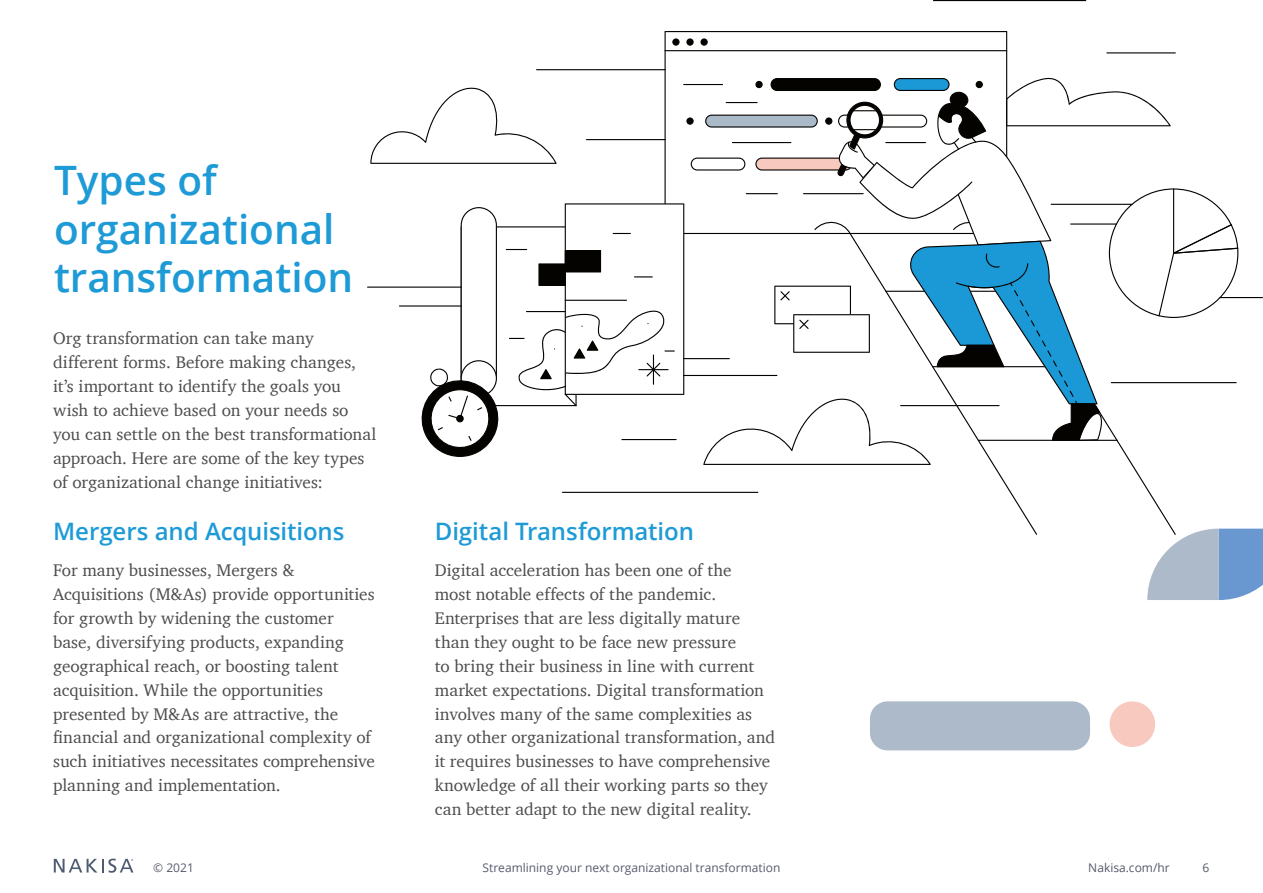
<style>
.page{position:relative;width:1263px;height:893px;background:#fff}
.page>*{position:absolute;margin:0;border:0;box-sizing:border-box;transform-origin:0 0}
.t1{font:600 40.5px/48.6px "Open Sans";color:#1e9bd7}
.t2{font:600 24px "Open Sans";letter-spacing:-.005em;color:#1e9bd7}
.t3{font:17.25px/24px "Charter";color:#4d4b4b}
.t4{font:12px "Open Sans";color:#565a6d}
.t5{font:12px "Open Sans";color:#56596c}
.t6{font:12px "Open Sans";color:#565a6c}
</style>
<div class="page">
<svg style="left:54px;top:858px;width:79px;height:15px"></svg>
<svg style="left:1147px;top:529px;width:116px;height:71px;background:#a0b7d4"></svg>
<div style="left:1111px;top:703px;width:43px;height:42px;background:#f8c9bf;border-radius:50%"></div>
<div style="left:1109px;top:701px;width:46px;height:46px;border:3px solid #f8c9bf;border-radius:50%"></div>
<div style="left:871px;top:703px;width:217px;height:46px;background:#adbaca;border-radius:16px"></div>
<div style="left:870px;top:701px;width:220px;height:49px;border:3px solid #adbaca;border-radius:16px"></div>
<svg style="left:664px;top:31px;width:343px;height:46px"></svg>
<svg style="left:672px;top:38px;width:7px;height:8px"></svg>
<svg style="left:686px;top:38px;width:8px;height:8px"></svg>
<svg style="left:700px;top:38px;width:8px;height:8px"></svg>
<svg style="left:993px;top:465px;width:183px;height:70px"></svg>
<hr style="left:1219px;top:297px;width:44px;height:1px;background:#050300">
<hr style="left:664px;top:50px;width:343px;height:1px;background:#050300">
<hr style="left:536px;top:69px;width:130px;height:1px;background:#050300">
<hr style="left:1106px;top:52px;width:70px;height:1px;background:#050300">
<hr style="left:933px;top:0;width:153px;height:1px;background:#050300">
<hr style="left:367px;top:287px;width:95px;height:1px;background:#050300">
<hr style="left:562px;top:492px;width:196px;height:1px;background:#050300">
<svg style="left:370px;top:77px;width:868px;height:388px"></svg>
<h1 class="t1" style="left:54px;top:160px;width:301px">Types of organizational transformation</h1>
<p class="t3" style="left:53px;top:327px;width:325px">Org transformation can take many different forms. Before making changes, it’s important to identify the goals you wish to achieve based on your needs so you can settle on the best transformational approach. Here are some of the key types of organizational change initiatives:</p>
<h2 class="t2" style="left:53px;top:521px;width:293px">Mergers and Acquisitions</h2>
<p class="t3" style="left:53px;top:559px;width:323px">For many businesses, Mergers &amp; Acquisitions (M&amp;As) provide opportunities for growth by widening the customer base, diversifying products, expanding geographical reach, or boosting talent acquisition. While the opportunities presented by M&amp;As are attractive, the financial and organizational complexity of such initiatives necessitates comprehensive planning and implementation.</p>
<h2 class="t2" style="left:435px;top:521px;width:261px">Digital Transformation</h2>
<p class="t3" style="left:435px;top:559px;width:342px">Digital acceleration has been one of the<br>most notable effects of the pandemic.<br>Enterprises that are less digitally mature than they ought to be face new pressure<br>to bring their business in line with current market expectations. Digital transformation involves many of the same complexities as any other organizational transformation, and it requires businesses to have comprehensive knowledge of all their working parts so they can better adapt to the new digital reality.</p>
<p class="t5" style="left:153px;top:861px;width:42px">© 2021</p>
<p class="t4" style="left:482px;top:863px;width:299px">Streamlining your next organizational transformation</p>
<p class="t5" style="left:1088px;top:863px;width:83px">Nakisa.com/hr</p>
<p class="t6" style="left:1202px;top:863px;width:8px">6</p>
</div>
